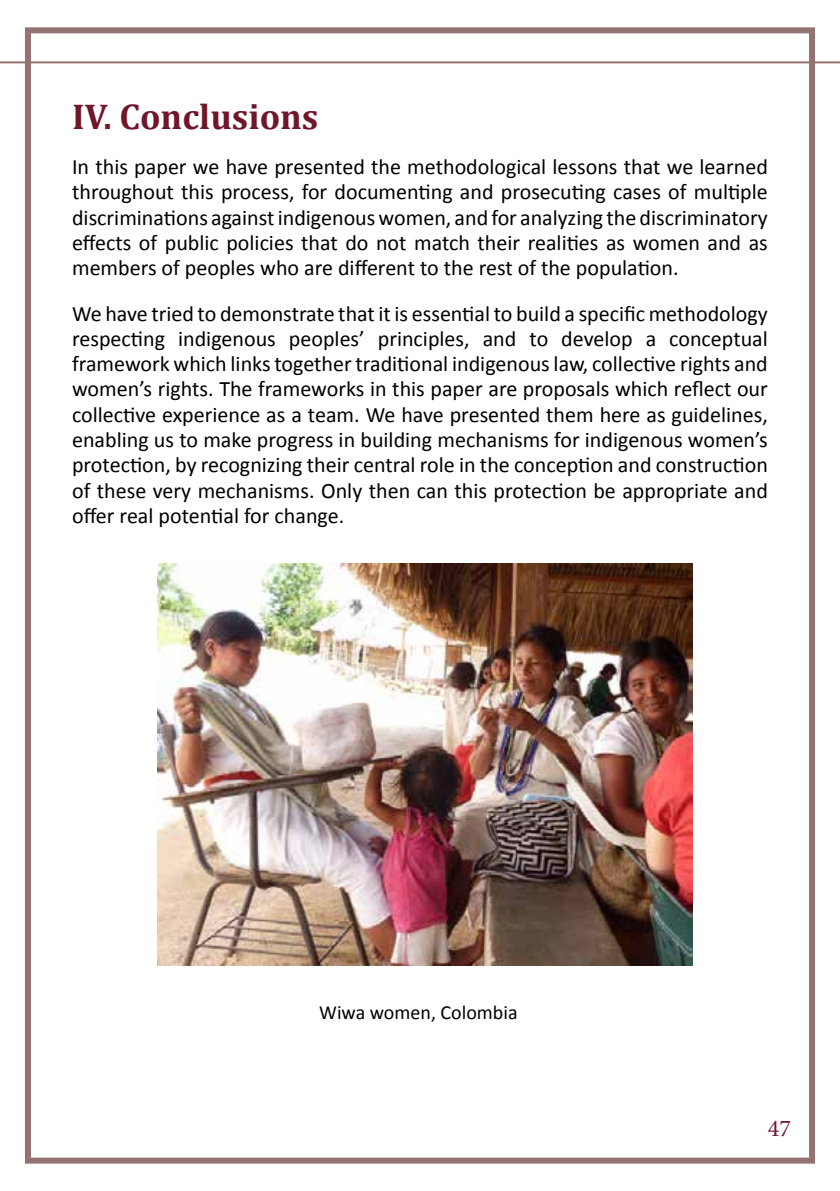
<style>
.page{position:relative;width:840px;height:1191px;background:#fff}
.page>*{position:absolute;margin:0;border:0;box-sizing:border-box;transform-origin:0 0}
.t1{font:700 36px "Cambria";color:#71152a}
.t2{font:24px "Minion Pro";color:#71152a}
.t3{font:22px/25.2px "Calibri";color:#000;text-align:justify}
.t4{font:20px "Calibri";color:#000}
</style>
<div class="page">
<hr style="left:0;top:61px;width:839px;height:2px;background:#947271">
<div style="left:25px;top:27px;width:789px;height:1136px;border:6px solid #947271"></div>
<img style="left:157px;top:564px;width:535px;height:401px">
<h1 class="t1" style="left:72px;top:91px;width:248px">IV. Conclusions</h1>
<p class="t3" style="left:72px;top:154px;width:697px">In this paper we have presented the methodological lessons that we learned throughout this process, for documenting and prosecuting cases of multiple discriminations against indigenous women, and for analyzing the discriminatory effects of public policies that do not match their realities as women and as members of peoples who are different to the rest of the population.</p>
<p class="t3" style="left:72px;top:301px;width:697px">We have tried to demonstrate that it is essential to build a specific methodology respecting indigenous peoples’ principles, and to develop a conceptual framework which links together traditional indigenous law, collective rights and women’s rights. The frameworks in this paper are proposals which reflect our collective experience as a team. We have presented them here as guidelines, enabling us to make progress in building mechanisms for indigenous women’s protection, by recognizing their central role in the conception and construction of these very mechanisms. Only then can this protection be appropriate and offer real potential for change.</p>
<p class="t4" style="left:319px;top:999px;width:200px">Wiwa women, Colombia</p>
<p class="t2" style="left:767px;top:1112px;width:25px">47</p>
</div>
